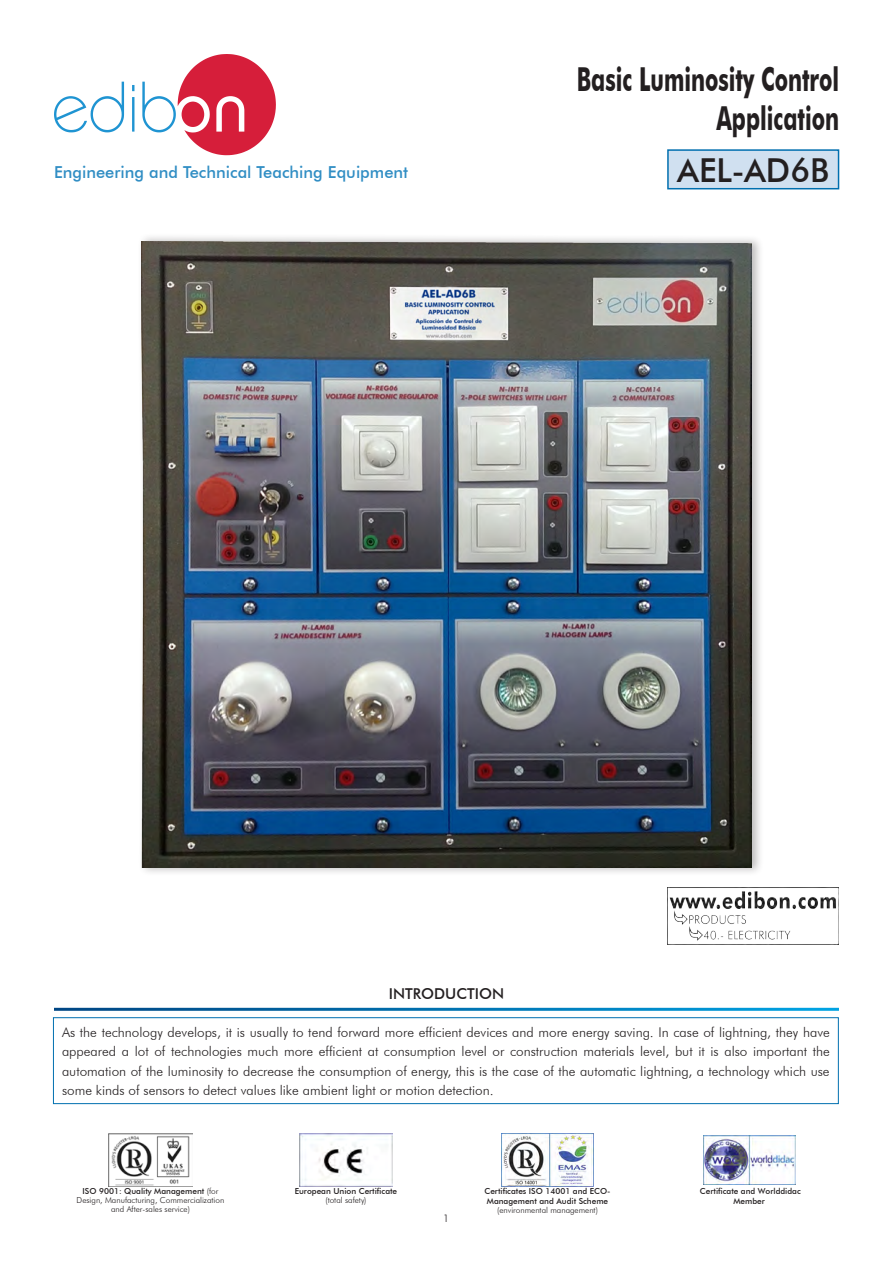
<style>
.page{position:relative;width:893px;height:1263px;background:#fff}
.page>*{position:absolute;margin:0;border:0;box-sizing:border-box;transform-origin:0 0}
.t1{font:700 33px "Futura BT";color:#231f20;scale:.65 1}
.t2{font:500 33px "Futura BT";color:#231f20}
.t3{font:500 16.5px "Futura BT";color:#318ec4}
.LINEAS{font:500 15px "Futura BT";color:#231f20}
.t4{font:300 13.5px/19.5px "Futura BT";color:#231f20;text-align:justify}
.t5{font:300 10.5px "Futura BT";color:#231f20}
.t6{font:500 8.25px/9.9px "Futura BT";color:#231f20;text-align:center}
.t7{font:300 8.25px/9px "Futura BT";color:#231f20;text-align:center}
.s1{font-weight:500}
.s2{font-weight:300}
</style>
<div class="page">
<svg style="left:54px;top:82px;width:70px;height:50px"></svg>
<svg style="left:132px;top:85px;width:2px;height:47px"></svg>
<svg style="left:142px;top:54px;width:134px;height:101px"></svg>
<img style="left:669px;top:888px;width:170px;height:56px">
<div style="left:668px;top:150px;width:170px;height:39px;background:#d0e0f0"></div>
<div style="left:667px;top:149px;width:172px;height:40px;border:2px solid #006faf"></div>
<img style="left:703px;top:1135px;width:92px;height:49px">
<img style="left:501px;top:1133px;width:93px;height:53px">
<img style="left:300px;top:1133px;width:92px;height:53px">
<img style="left:109px;top:1133px;width:83px;height:54px">
<div style="left:53px;top:1017px;width:785px;height:87px;border:1px solid #006faf"></div>
<div style="left:137px;top:233px;width:627px;height:643px;background:#231f20;opacity:.3"></div>
<img style="left:141px;top:241px;width:610px;height:627px">
<p class="t1" style="left:577px;top:59px;width:405px">Basic Luminosity Control</p>
<p class="t1" style="left:716px;top:99px;width:191px">Application</p>
<p class="t3" style="left:54px;top:162px;width:356px">Engineering and Technical Teaching Equipment</p>
<p class="t2" style="left:677px;top:150px;width:154px">AEL-AD6B</p>
<p class="LINEAS" style="left:389px;top:985px;width:117px">INTRODUCTION</p>
<p class="t4" style="left:62px;top:1022px;width:769px">As the technology develops, it is usually to tend forward more efficient devices and more energy saving. In case of lightning, they have appeared a lot of technologies much more efficient at consumption level or construction materials level, but it is also important the automation of the luminosity to decrease the consumption of energy, this is the case of the automatic lightning, a technology which use some kinds of sensors to detect values like ambient light or motion detection.</p>
<p class="t7" style="left:77px;top:1186px;width:149px"><span class="s1">ISO 9001: Quality Management</span> (for<br>Design, Manufacturing, Commercialization and After-sales service)</p>
<p class="t6" style="left:295px;top:1186px;width:104px;line-height:9px">European Union Certificate <span class="s2">(total safety)</span></p>
<p class="t6" style="left:484px;top:1186px;width:128px;text-align:left">Certificates ISO 14001 and ECO-<br>Management and Audit Scheme</p>
<p class="t7" style="left:497px;top:1205px;width:102px">(environmental management)</p>
<p class="t5" style="left:443px;top:1211px;width:8px">1</p>
<p class="t6" style="left:700px;top:1186px;width:102px">Certificate and Worlddidac<br>Member</p>
</div>
